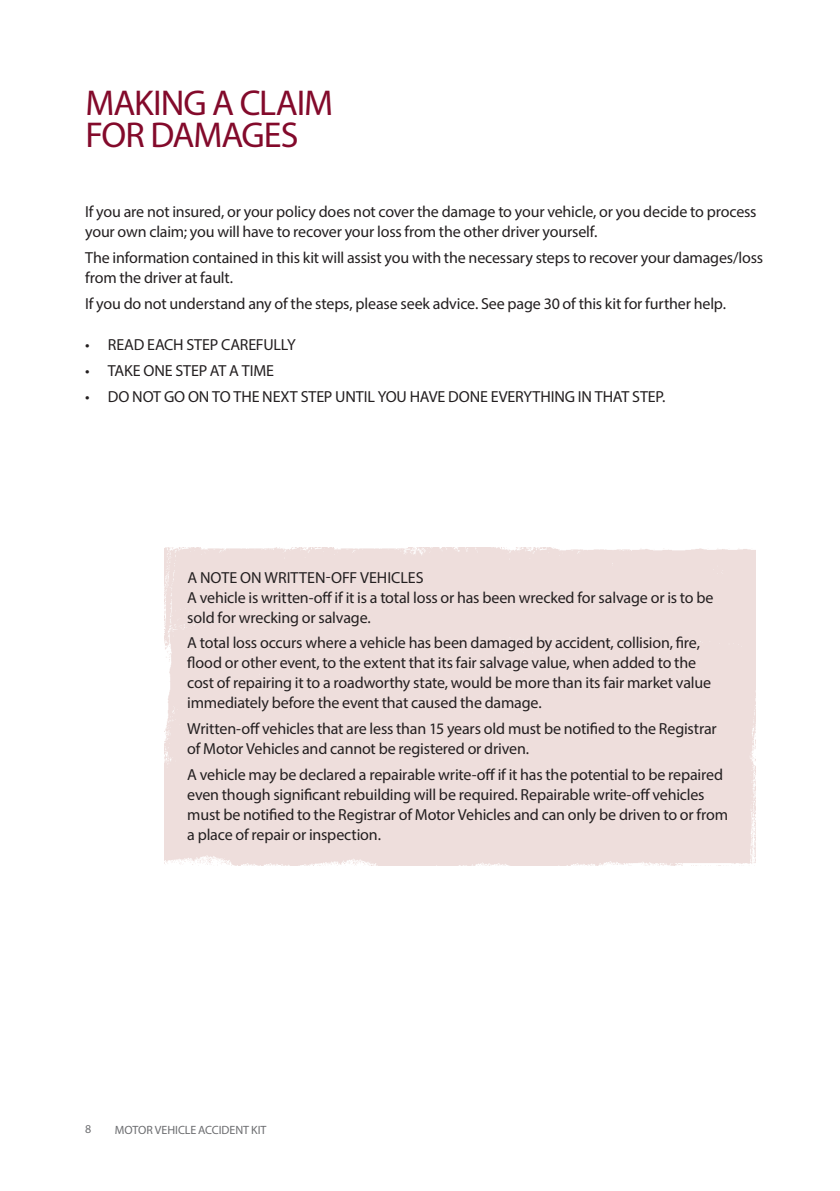
<style>
.page{position:relative;width:840px;height:1191px;background:#fff}
.page>*{position:absolute;margin:0;border:0;box-sizing:border-box;transform-origin:0 0}
.Chapter{font:36px/32px "Myriad Pro";letter-spacing:-.025em;color:#830a2b}
.body{font:16px/20px "Myriad Pro";letter-spacing:-.01em;color:#231f20}
.body_bulleted{font:16px "Myriad Pro";letter-spacing:-.01em;color:#231f20}
.subhead{font:16px "Myriad Pro";color:#231f20}
.t1{font:12px "Myriad Pro";color:#6c6d70}
</style>
<div class="page">
<p class="Chapter" style="left:85px;top:87px;width:249px">MAKING A CLAIM<br>FOR DAMAGES</p>
<p class="body" style="left:85px;top:202px;width:672px">If you are not insured, or your policy does not cover the damage to your vehicle, or you decide to process your own claim; you will have to recover your loss from the other driver yourself.</p>
<p class="body" style="left:85px;top:247px;width:679px">The information contained in this kit will assist you with the necessary steps to recover your damages/loss from the driver at fault.</p>
<p class="body" style="left:85px;top:293px;width:642px">If you do not understand any of the steps, please seek advice. See page 30 of this kit for further help.</p>
<p class="body_bulleted" style="left:85px;top:335px;width:212px">• READ EACH STEP CAREFULLY</p>
<p class="body_bulleted" style="left:85px;top:361px;width:190px">• TAKE ONE STEP AT A TIME</p>
<p class="body_bulleted" style="left:85px;top:386px;width:581px">• DO NOT GO ON TO THE NEXT STEP UNTIL YOU HAVE DONE EVERYTHING IN THAT STEP.</p>
<p class="subhead" style="left:187px;top:567px;width:237px">A NOTE ON WRITTEN-OFF VEHICLES</p>
<p class="body" style="left:187px;top:587px;width:527px">A vehicle is written-off if it is a total loss or has been wrecked for salvage or is to be sold for wrecking or salvage.</p>
<p class="body" style="left:187px;top:632px;width:525px">A total loss occurs where a vehicle has been damaged by accident, collision, fire, flood or other event, to the extent that its fair salvage value, when added to the cost of repairing it to a roadworthy state, would be more than its fair market value immediately before the event that caused the damage.</p>
<p class="body" style="left:187px;top:718px;width:530px">Written-off vehicles that are less than 15 years old must be notified to the Registrar of Motor Vehicles and cannot be registered or driven.</p>
<p class="body" style="left:187px;top:764px;width:542px">A vehicle may be declared a repairable write-off if it has the potential to be repaired even though significant rebuilding will be required. Repairable write-off vehicles must be notified to the Registrar of Motor Vehicles and can only be driven to or from a place of repair or inspection.</p>
<p class="t1" style="left:85px;top:1122px;width:8px">8</p>
<p class="t1" style="left:115px;top:1122px;width:153px">MOTOR VEHICLE ACCIDENT KIT</p>
</div>
